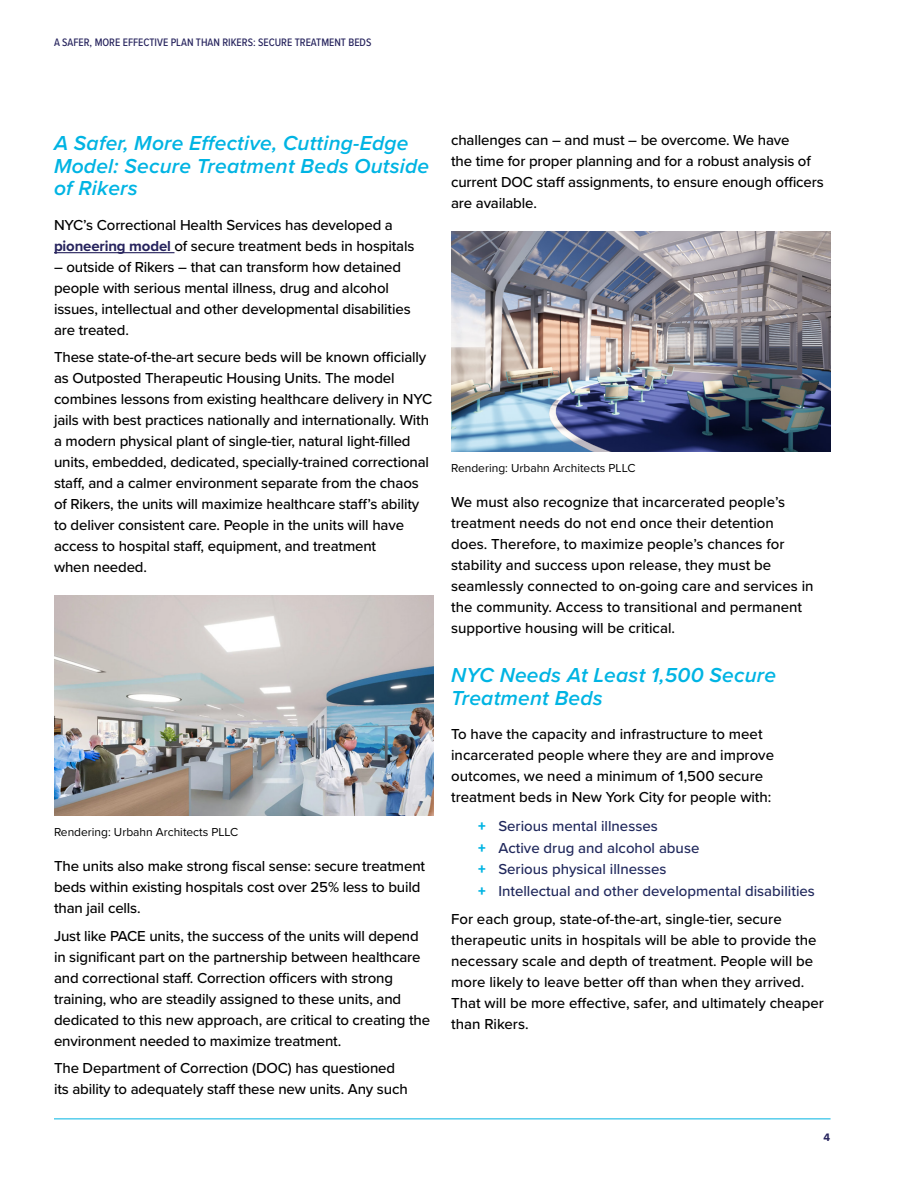
<style>
.page{position:relative;width:918px;height:1188px;background:#fff}
.page>*{position:absolute;margin:0;border:0;box-sizing:border-box;transform-origin:0 0}
.t1{font:italic 600 21px/22.5px "Proxima Nova";letter-spacing:.01em;color:#00b4e3}
.t2{font:500 15px/21px "Proxima Nova";letter-spacing:-.01em;color:#000}
.t3{font:500 15px/21.8px "Proxima Nova";color:#20285c}
.t4{font:12px "Proxima Nova";color:#000}
.t5{font:500 11.25px "Proxima Nova Cond";color:#26235d}
.t6{font:700 11.25px "Proxima Nova";color:#26235d}
.s1{font-weight:700;color:#26235d}
.s2{font-weight:900;color:#00b4e3}
</style>
<div class="page">
<hr style="left:54px;top:1119px;width:777px;height:1px;background:#00b4e3">
<hr style="left:54px;top:252px;width:121px;height:1px;background:#26235d">
<img style="left:54px;top:596px;width:379px;height:219px">
<img style="left:451px;top:232px;width:379px;height:219px">
<p class="t5" style="left:54px;top:34px;width:319px">A SAFER, MORE EFFECTIVE PLAN THAN RIKERS: SECURE TREATMENT BEDS</p>
<h1 class="t1" style="left:54px;top:131px;width:377px">A Safer, More Effective, Cutting-Edge<br>Model: Secure Treatment Beds Outside of Rikers</h1>
<p class="t2" style="left:54px;top:214px;width:362px">NYC’s Correctional Health Services has developed a <span class="s1">pioneering model</span> of secure treatment beds in hospitals</p>
<p class="t2" style="left:54px;top:256px;width:358px">– outside of Rikers – that can transform how detained people with serious mental illness, drug and alcohol issues, intellectual and other developmental disabilities are treated.</p>
<p class="t2" style="left:54px;top:346px;width:380px">These state-of-the-art secure beds will be known officially as Outposted Therapeutic Housing Units. The model combines lessons from existing healthcare delivery in NYC jails with best practices nationally and internationally. With a modern physical plant of single-tier, natural light-filled units, embedded, dedicated, specially-trained correctional staff, and a calmer environment separate from the chaos of Rikers, the units will maximize healthcare staff’s ability to deliver consistent care. People in the units will have access to hospital staff, equipment, and treatment<br>when needed.</p>
<p class="t4" style="left:54px;top:823px;width:186px">Rendering: Urbahn Architects PLLC</p>
<p class="t2" style="left:54px;top:855px;width:373px">The units also make strong fiscal sense: secure treatment beds within existing hospitals cost over 25% less to build than jail cells.</p>
<p class="t2" style="left:54px;top:924px;width:378px">Just like PACE units, the success of the units will depend in significant part on the partnership between healthcare and correctional staff. Correction officers with strong training, who are steadily assigned to these units, and dedicated to this new approach, are critical to creating the environment needed to maximize treatment.</p>
<p class="t2" style="left:54px;top:1057px;width:355px">The Department of Correction (DOC) has questioned its ability to adequately staff these new units. Any such</p>
<p class="t2" style="left:451px;top:129px;width:374px">challenges can – and must – be overcome. We have<br>the time for proper planning and for a robust analysis of current DOC staff assignments, to ensure enough officers are available.</p>
<p class="t4" style="left:451px;top:459px;width:186px">Rendering: Urbahn Architects PLLC</p>
<p class="t2" style="left:451px;top:491px;width:364px">We must also recognize that incarcerated people’s treatment needs do not end once their detention does. Therefore, to maximize people’s chances for stability and success upon release, they must be seamlessly connected to on-going care and services in the community. Access to transitional and permanent supportive housing will be critical.</p>
<h1 class="t1" style="left:451px;top:663px;width:326px">NYC Needs At Least 1,500 Secure<br>Treatment Beds</h1>
<p class="t2" style="left:451px;top:723px;width:325px">To have the capacity and infrastructure to meet incarcerated people where they are and improve outcomes, we need a minimum of 1,500 secure treatment beds in New York City for people with:</p>
<p class="t3" style="left:478px;top:814px;width:338px"><span class="s2">+</span> Serious mental illnesses<br><span class="s2">+</span> Active drug and alcohol abuse<br><span class="s2">+</span> Serious physical illnesses<br><span class="s2">+</span> Intellectual and other developmental disabilities</p>
<p class="t2" style="left:451px;top:908px;width:374px">For each group, state-of-the-art, single-tier, secure therapeutic units in hospitals will be able to provide the necessary scale and depth of treatment. People will be more likely to leave better off than when they arrived.<br>That will be more effective, safer, and ultimately cheaper than Rikers.</p>
<p class="t6" style="left:824px;top:1129px;width:8px">4</p>
</div>
